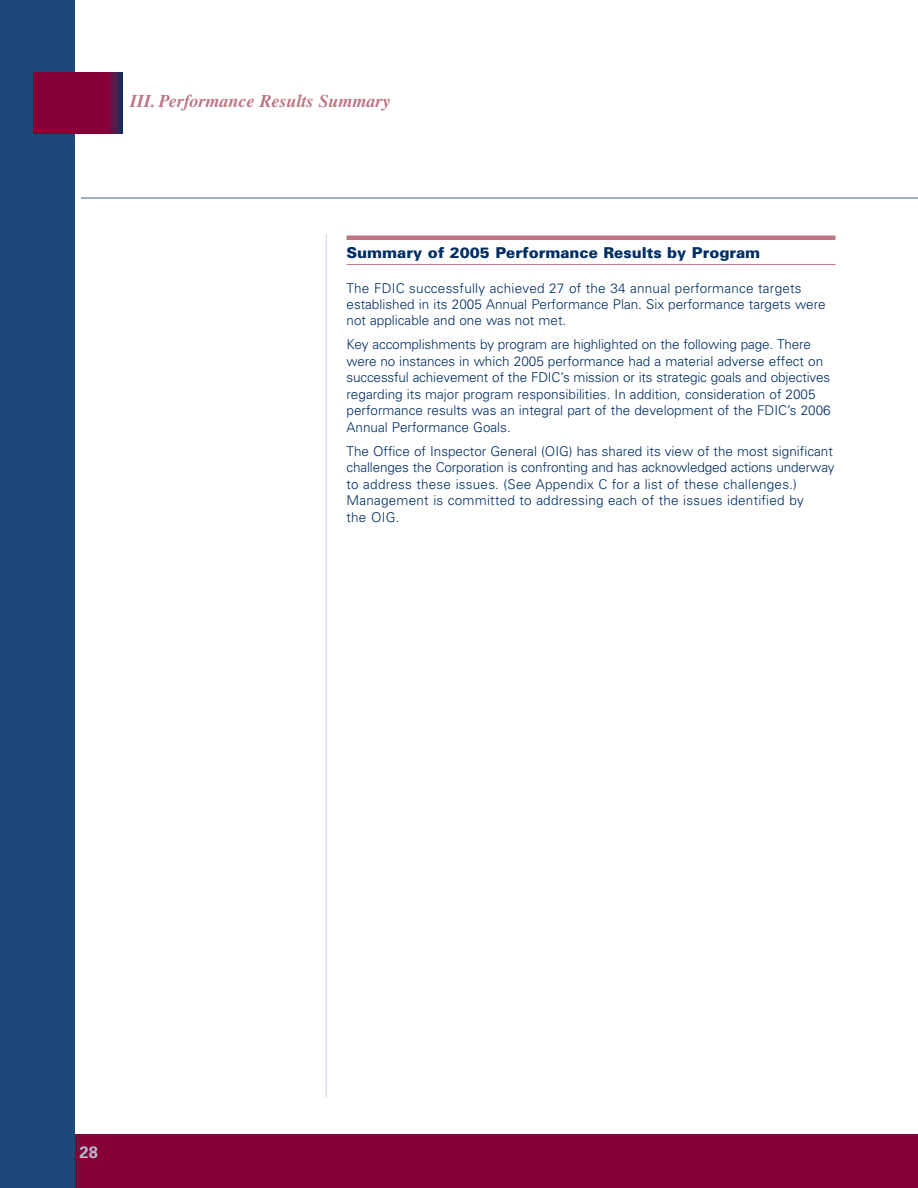
<style>
.page{position:relative;width:918px;height:1188px;background:#fff}
.page>*{position:absolute;margin:0;border:0;box-sizing:border-box;transform-origin:0 0}
.t1{font:italic 700 18px "Times";color:#bd7683}
.t2{font:700 16.5px "Univers";color:#b4bcd4}
.t3{font:900 15px "Univers";color:#002e64}
.t4{font:300 13.5px/16.5px "Univers";color:#002e64}
</style>
<div class="page">
<hr style="left:326px;top:234px;width:1px;height:864px;background:#d8dde9">
<hr style="left:81px;top:197px;width:837px;height:2px;background:#7d8eb3">
<div style="left:0;top:1134px;width:918px;height:54px;background:#860037"></div>
<div style="left:0;top:0;width:74px;height:1188px;background:#1d487b"></div>
<hr style="left:346px;top:236px;width:490px;height:4px;background:#bd7683">
<hr style="left:346px;top:264px;width:490px;height:1px;background:#bd7683">
<div style="left:33px;top:72px;width:90px;height:62px;background:#860037"></div>
<hr style="left:109px;top:72px;width:1px;height:62px;background:#780b3d">
<hr style="left:110px;top:72px;width:1px;height:62px;background:#720f40">
<hr style="left:111px;top:72px;width:1px;height:62px;background:#6d1043">
<hr style="left:112px;top:72px;width:1px;height:62px;background:#671545">
<hr style="left:113px;top:72px;width:1px;height:62px;background:#601a48">
<hr style="left:114px;top:72px;width:1px;height:62px;background:#591e4b">
<hr style="left:115px;top:72px;width:1px;height:62px;background:#53204e">
<hr style="left:116px;top:72px;width:1px;height:62px;background:#4c2250">
<hr style="left:117px;top:72px;width:1px;height:62px;background:#452553">
<hr style="left:118px;top:72px;width:1px;height:62px;background:#3d2756">
<hr style="left:119px;top:72px;width:1px;height:62px;background:#342959">
<hr style="left:120px;top:72px;width:1px;height:62px;background:#292b5b">
<hr style="left:121px;top:72px;width:1px;height:62px;background:#1b2b5e">
<hr style="left:122px;top:72px;width:1px;height:62px;background:#0d2c61">
<h1 class="t1" style="left:130px;top:95px;width:262px">III. Performance Results Summary</h1>
<p class="t3" style="left:346px;top:247px;width:415px">Summary of 2005 Performance Results by Program</p>
<p class="t4" style="left:346px;top:281px;width:481px">The FDIC successfully achieved 27 of the 34 annual performance targets established in its 2005 Annual Performance Plan. Six performance targets were not applicable and one was not met.</p>
<p class="t4" style="left:346px;top:338px;width:486px">Key accomplishments by program are highlighted on the following page. There were no instances in which 2005 performance had a material adverse effect on successful achievement of the FDIC’s mission or its strategic goals and objectives regarding its major program responsibilities. In addition, consideration of 2005 performance results was an integral part of the development of the FDIC’s 2006<br>Annual Performance Goals.</p>
<p class="t4" style="left:346px;top:444px;width:490px">The Office of Inspector General (OIG) has shared its view of the most significant challenges the Corporation is confronting and has acknowledged actions underway to address these issues. (See Appendix C for a list of these challenges.)<br>Management is committed to addressing each of the issues identified by<br>the OIG.</p>
<p class="t2" style="left:80px;top:1146px;width:20px">28</p>
</div>
